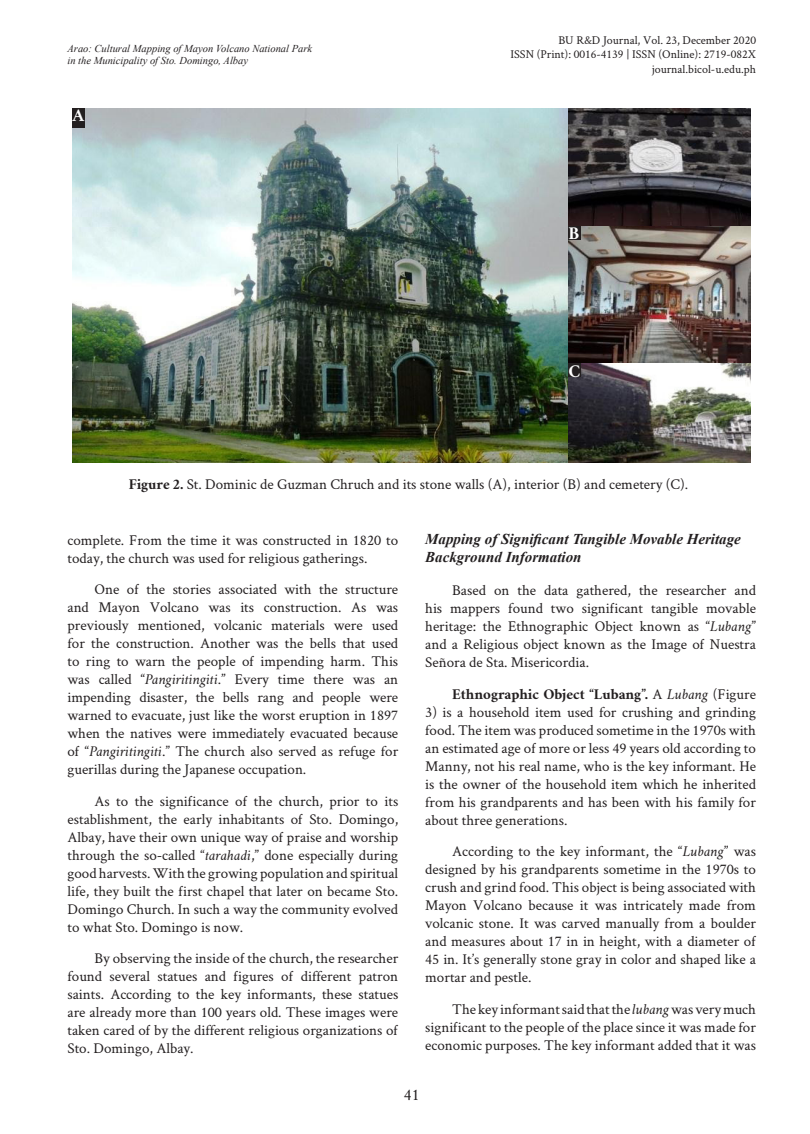
<style>
.page{position:relative;width:810px;height:1134px;background:#fff}
.page>*{position:absolute;margin:0;border:0;box-sizing:border-box;transform-origin:0 0}
.t1{font:700 18px "Crimson";color:#fff}
.t2{font:16.5px "Crimson";color:#231f20}
.Body{font:15px/18px "Crimson";color:#231f20;text-align:justify}
.t3{font:italic 700 15px "Times New Roman";color:#231f20}
.Body-2{font:700 15px "Crimson";color:#231f20}
.t4{font:12px/14.4px "Crimson";color:#231f20;text-align:right}
.t5{font:italic 10.5px/12px "Times New Roman";color:#231f20}
.s1{font-weight:700}
.s2{font-style:italic}
.s3{font-weight:400}
.s4{font-weight:400;font-style:italic}
</style>
<div class="page">
<img style="left:73px;top:108px;width:678px;height:355px">
<div style="left:73px;top:108px;width:12px;height:19px;background:#231f20"></div>
<div style="left:568px;top:226px;width:12px;height:13px;background:#231f20"></div>
<div style="left:568px;top:364px;width:12px;height:13px;background:#231f20"></div>
<p class="t5" style="left:68px;top:42px;width:246px">Arao: Cultural Mapping of Mayon Volcano National Park in the Municipality of Sto. Domingo, Albay</p>
<p class="t1" style="left:73px;top:102px;width:13px">A</p>
<p class="t4" style="left:510px;top:33px;width:247px">BU R&amp;D Journal, Vol. 23, December 2020<br>ISSN (Print): 0016-4139 | ISSN (Online): 2719-082X journal.bicol-u.edu.ph</p>
<p class="t1" style="left:568px;top:220px;width:12px">B</p>
<p class="t1" style="left:568px;top:358px;width:13px">C</p>
<p class="Body" style="left:129px;top:475px;width:561px"><span class="s1">Figure 2.</span> St. Dominic de Guzman Chruch and its stone walls (A), interior (B) and cemetery (C).</p>
<p class="Body" style="left:68px;top:530px;width:332px">complete. From the time it was constructed in 1820 to today, the church was used for religious gatherings.</p>
<p class="Body" style="left:68px;top:580px;width:332px;text-indent:27px">One of the stories associated with the structure and Mayon Volcano was its construction. As was previously mentioned, volcanic materials were used for the construction. Another was the bells that used to ring to warn the people of impending harm. This was called “<span class="s2">Pangiritingiti</span>.” Every time there was an impending disaster, the bells rang and people were warned to evacuate, just like the worst eruption in 1897 when the natives were immediately evacuated because of “<span class="s2">Pangiritingiti</span>.” The church also served as refuge for guerillas during the Japanese occupation.</p>
<p class="Body" style="left:68px;top:791px;width:332px;text-indent:27px">As to the significance of the church, prior to its establishment, the early inhabitants of Sto. Domingo, Albay, have their own unique way of praise and worship through the so-called “<span class="s2">tarahadi</span>,” done especially during good harvests. With the growing population and spiritual life, they built the first chapel that later on became Sto.<br>Domingo Church. In such a way the community evolved to what Sto. Domingo is now.</p>
<p class="Body" style="left:68px;top:949px;width:332px;text-indent:27px">By observing the inside of the church, the researcher found several statues and figures of different patron saints. According to the key informants, these statues are already more than 100 years old. These images were taken cared of by the different religious organizations of Sto. Domingo, Albay.</p>
<p class="t3" style="left:425px;top:529px;width:317px">Mapping of Significant Tangible Movable Heritage</p>
<p class="t3" style="left:425px;top:547px;width:158px">Background Information</p>
<p class="Body" style="left:425px;top:581px;width:332px;text-indent:27px">Based on the data gathered, the researcher and his mappers found two significant tangible movable heritage: the Ethnographic Object known as “<span class="s2">Lubang</span>” and a Religious object known as the Image of Nuestra Señora de Sta. Misericordia.</p>
<p class="Body-2" style="left:452px;top:682px;width:305px">Ethnographic Object “Lubang”. <span class="s3">A</span> <span class="s4">Lubang</span> <span class="s3">(Figure</span></p>
<p class="Body" style="left:425px;top:702px;width:332px">3) is a household item used for crushing and grinding food. The item was produced sometime in the 1970s with an estimated age of more or less 49 years old according to Manny, not his real name, who is the key informant. He is the owner of the household item which he inherited from his grandparents and has been with his family for about three generations.</p>
<p class="Body" style="left:425px;top:842px;width:332px;text-indent:27px">According to the key informant, the “<span class="s2">Lubang</span>” was designed by his grandparents sometime in the 1970s to crush and grind food. This object is being associated with Mayon Volcano because it was intricately made from volcanic stone. It was carved manually from a boulder and measures about 17 in in height, with a diameter of 45 in. It’s generally stone gray in color and shaped like a mortar and pestle.</p>
<p class="Body" style="left:425px;top:999px;width:332px;text-indent:27px">The key informant said that the <span class="s2">lubang</span> was very much significant to the people of the place since it was made for economic purposes. The key informant added that it was</p>
<p class="t2" style="left:404px;top:1083px;width:17px">41</p>
</div>
